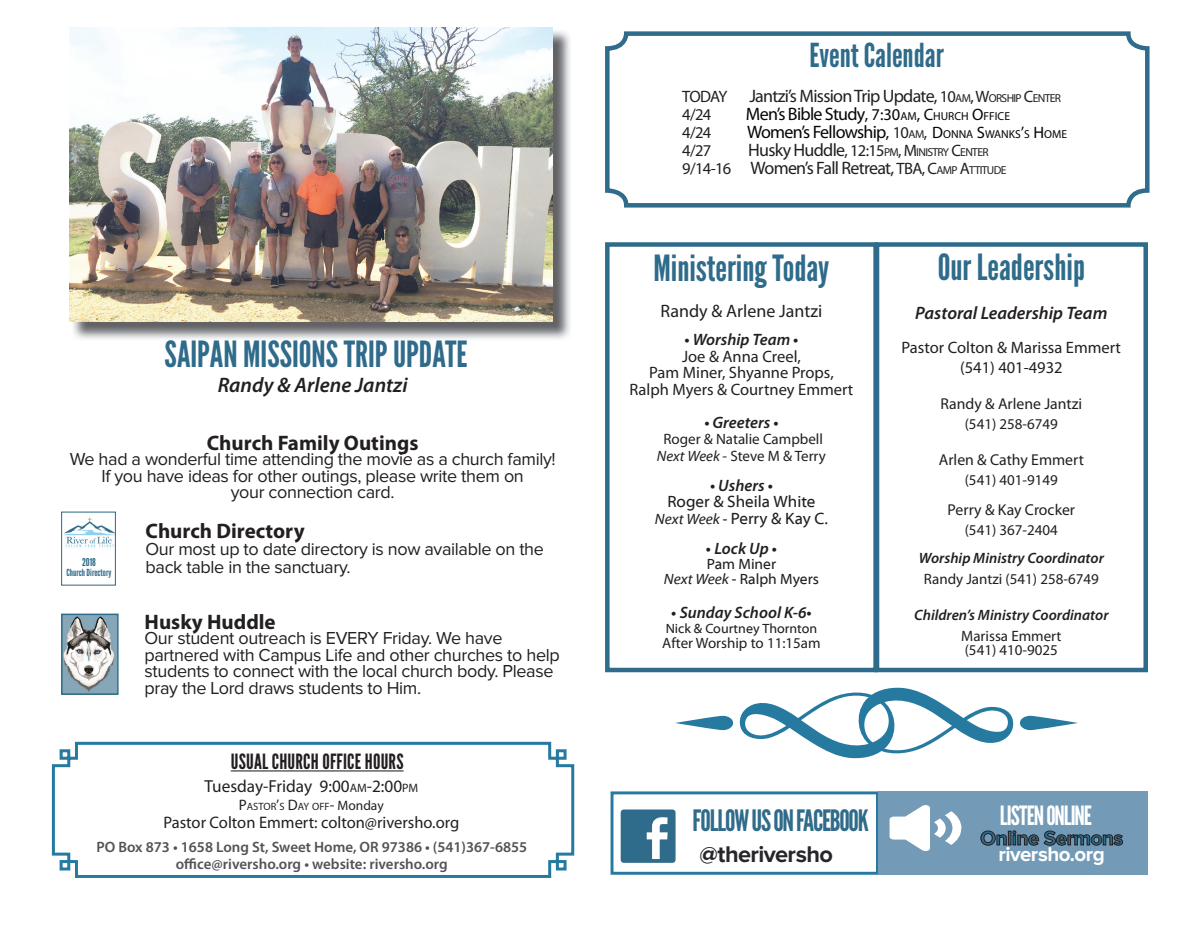
<style>
.page{position:relative;width:1202px;height:932px;background:#fff}
.page>*{position:absolute;margin:0;border:0;box-sizing:border-box;transform-origin:0 0}
.t1{font:36px "League Gothic";color:#2f6b8a}
.t2{font:33px "League Gothic";color:#2f6b8a}
.t3{font:29.4px "League Gothic";letter-spacing:-.04em;color:#2f6b8a}
.t4{font:26.4px "League Gothic";letter-spacing:-.04em;color:#fff}
.t5{font:700 23.55px "Proxima Nova";letter-spacing:-.025em;color:#26252c}
.t6{font:700 21px "Myriad Pro";color:#231f20}
.t7{font:21px "League Gothic";letter-spacing:.01em;color:#231f20}
.t8{font:italic 600 21px "Myriad Pro";color:#231f20}
.t9{font:700 20.55px "Proxima Nova";letter-spacing:-.025em;color:#2f6b8a}
.t10{font:700 20.55px "Proxima Nova";letter-spacing:-.025em;color:#fff}
.t11{font:18px/16.5px "Proxima Nova";letter-spacing:-.02em;color:#231f20}
.t12{font:18px "Myriad Pro";letter-spacing:-.04em;color:#231f20}
.t13{font:18px "Myriad Pro";letter-spacing:-.04em;color:#050503}
.t14{font:italic 600 18px "Myriad Pro";color:#231f20}
.t15{font:18px "Myriad Pro";color:#231f20}
.t16{font:17.4px "Myriad Pro";color:#231f20}
.t17{font:16.65px "Myriad Pro";color:#231f20}
.t18{font:16.5px/16.5px "Myriad Pro";color:#231f20;text-align:center}
.t19{font:italic 600 16.5px "Myriad Pro";color:#231f20}
.t20{font:16.5px/16.5px "Myriad Web Pro";color:#231f20;text-align:center}
.t21{font:16.5px "Myriad Pro";color:#231f20}
.t22{font:15.75px "Myriad Pro";color:#231f20}
.t23{font:15px/16.5px "Myriad Pro";color:#231f20;text-align:center}
.t24{font:600 15px/16.5px "Myriad Pro";color:#535355;text-align:center}
.t25{font:italic 600 15px "Myriad Pro";color:#231f20}
.t26{font:15px/15px "Myriad Web Pro";color:#231f20;text-align:center}
.t27{font:13.5px "Myriad Web Pro";color:#231f20}
.t28{font:11.55px "Myriad Pro";letter-spacing:-.055em;color:#231f20}
.t29{font:10.8px "League Gothic";color:#2f6b8a}
.t30{font:10.65px "Myriad Pro";color:#231f20}
.t31{font:9.75px "League Gothic";color:#2f6b8a}
.s1{font-size:12.15px}
.s2{font-size:15.15px}
.s3{font-size:13.65px}
.s4{font-size:16.5px}
.s5{font-size:11.55px}
.s6{font-size:16.5px;color:#231f20}
.s7{font-size:11.55px;color:#231f20}
.s8{font-size:18px}
.s9{font-style:normal}
.s10{font-style:italic}
.s11{font-style:italic;font-size:15px}
.s12{font-size:15px}
</style>
<div class="page">
<svg style="left:605px;top:31px;width:545px;height:177px"></svg>
<div style="left:605px;top:242px;width:273px;height:430px;border:4px solid #2f6b8a"></div>
<div style="left:874px;top:242px;width:274px;height:430px;border:4px solid #2f6b8a"></div>
<div style="left:610px;top:791px;width:269px;height:83px;border:3px solid #267aa0"></div>
<svg style="left:620px;top:809px;width:55px;height:53px;background:#53859e"></svg>
<div style="left:879px;top:791px;width:269px;height:83px;background:#739ab7"></div>
<svg style="left:889px;top:805px;width:72px;height:46px"></svg>
<svg style="left:980px;top:830px;width:143px;height:16px"></svg>
<img style="left:64px;top:616px;width:52px;height:76px">
<div style="left:61px;top:613px;width:58px;height:82px;border:2px solid #2f6b8a"></div>
<img style="left:64px;top:517px;width:50px;height:31px">
<div style="left:61px;top:511px;width:55px;height:74px;border:1px solid #2f6b8a"></div>
<img style="left:73px;top:29px;width:497px;height:310px">
<img style="left:70px;top:27px;width:482px;height:295px">
<svg style="left:628px;top:263px;width:495px;height:496px"></svg>
<svg style="left:51px;top:741px;width:524px;height:137px"></svg>
<hr style="left:231px;top:770px;width:172px;height:1px;background:#231f20">
<h1 class="t1" style="left:165px;top:333px;width:304px">SAIPAN MISSIONS TRIP UPDATE</h1>
<p class="t8" style="left:218px;top:371px;width:191px">Randy &amp; Arlene Jantzi</p>
<p class="t6" style="left:207px;top:429px;width:213px">Church Family Outings</p>
<p class="t11" style="left:70px;top:451px;width:487px;text-align:center">We had a wonderful time attending the movie as a church family!<br>If you have ideas for other outings, please write them on<br>your connection card.</p>
<p class="t29" style="left:82px;top:555px;width:15px">2018</p>
<p class="t31" style="left:66px;top:566px;width:47px">Church Directory</p>
<p class="t6" style="left:146px;top:517px;width:161px">Church Directory</p>
<p class="t11" style="left:146px;top:540px;width:400px;line-height:18px">Our most up to date directory is now available on the back table in the sanctuary.</p>
<p class="t6" style="left:145px;top:608px;width:133px">Husky Huddle</p>
<p class="t11" style="left:145px;top:630px;width:417px">Our student outreach is EVERY Friday. We have partnered with Campus Life and other churches to help students to connect with the local church body. Please pray the Lord draws students to Him.</p>
<p class="t7" style="left:231px;top:749px;width:174px">USUAL CHURCH OFFICE HOURS</p>
<p class="t16" style="left:204px;top:775px;width:215px">Tuesday-Friday 9:00<span class="s1">AM</span>-2:00<span class="s1">PM</span></p>
<p class="t30" style="left:239px;top:800px;width:146px"><span class="s2">P</span>ASTOR<span class="s2">’</span>S <span class="s2">D</span>AY OFF<span class="s2">-</span> <span class="s3">Monday</span></p>
<p class="t17" style="left:163px;top:812px;width:297px">Pastor Colton Emmert: colton@riversho.org</p>
<p class="t24" style="left:96px;top:838px;width:432px">PO Box 873 • 1658 Long St, Sweet Home, OR 97386 • (541)367-6855 office@riversho.org • website: riversho.org</p>
<h2 class="t2" style="left:809px;top:36px;width:136px">Event Calendar</h2>
<p class="t12" style="left:682px;top:84px;width:380px"><span class="s4">TODAY</span> Jantzi’s Mission Trip Update, <span class="s4">10</span><span class="s5">AM</span><span class="s4">, W</span><span class="s5">ORSHIP</span> <span class="s4">C</span><span class="s5">ENTER</span></p>
<p class="t21" style="left:682px;top:104px;width:31px">4/24</p>
<p class="t13" style="left:746px;top:102px;width:265px">Men’s Bible Study<span class="s4">,</span> <span class="s4">7:30</span><span class="s5">AM</span><span class="s4">, C</span><span class="s5">HURCH</span> <span class="s4">O</span><span class="s5">FFICE</span></p>
<p class="t21" style="left:682px;top:122px;width:31px">4/24</p>
<p class="t13" style="left:747px;top:120px;width:321px">Women’s Fellowship<span class="s4">,</span> <span class="s6">10</span><span class="s7">AM</span><span class="s6">,</span> <span class="s4">D</span><span class="s5">ONNA</span> <span class="s4">S</span><span class="s5">WANKS</span><span class="s4">’</span><span class="s5">S</span> <span class="s4">H</span><span class="s5">OME</span></p>
<p class="t21" style="left:682px;top:140px;width:31px">4/27</p>
<p class="t28" style="left:748px;top:145px;width:242px"><span class="s8">Husky Huddle</span><span class="s4">, 12:15</span>PM<span class="s4">, M</span>INISTRY <span class="s4">C</span>ENTER</p>
<p class="t12" style="left:682px;top:156px;width:326px"><span class="s4">9/14-16</span> Women’s Fall Retreat, <span class="s4">TBA, C</span><span class="s5">AMP</span> <span class="s4">A</span><span class="s5">TTITUDE</span></p>
<h1 class="t1" style="left:653px;top:247px;width:177px">Ministering Today</h1>
<p class="t15" style="left:660px;top:299px;width:163px">Randy &amp; Arlene Jantzi</p>
<p class="t19" style="left:684px;top:329px;width:115px">• Worship Team •</p>
<p class="t18" style="left:629px;top:348px;width:225px">Joe &amp; Anna Creel,<br>Pam Miner, Shyanne Props,<br>Ralph Myers &amp; Courtney Emmert</p>
<p class="t19" style="left:704px;top:412px;width:76px">• Greeters <span class="s9">•</span></p>
<p class="t23" style="left:657px;top:431px;width:170px">Roger &amp; Natalie Campbell<br><span class="s10">Next Week</span> - Steve M &amp; Terry</p>
<p class="t19" style="left:710px;top:475px;width:64px">• Ushers •</p>
<p class="t20" style="left:655px;top:494px;width:174px">Roger &amp; Sheila White<br><span class="s11">Next Week</span> <span class="s12">-</span> Perry &amp; Kay C.</p>
<p class="t19" style="left:706px;top:538px;width:73px"><span class="s9">•</span> Lock Up <span class="s9">•</span></p>
<p class="t26" style="left:664px;top:556px;width:156px">Pam Miner<br><span class="s10">Next Week</span> - Ralph Myers</p>
<p class="t19" style="left:671px;top:602px;width:142px"><span class="s9">•</span> Sunday School K-6•</p>
<p class="t27" style="left:665px;top:621px;width:153px">Nick &amp; Courtney Thornton</p>
<p class="t23" style="left:662px;top:635px;width:160px">After Worship to 11:15am</p>
<h1 class="t1" style="left:937px;top:246px;width:149px">Our Leadership</h1>
<p class="t14" style="left:915px;top:301px;width:194px">Pastoral Leadership Team</p>
<p class="t18" style="left:901px;top:336px;width:221px;line-height:20.2px">Pastor Colton &amp; Marissa Emmert (541) 401-4932</p>
<p class="t22" style="left:940px;top:394px;width:143px">Randy &amp; Arlene Jantzi</p>
<p class="t23" style="left:964px;top:415px;width:95px">(541) 258-6749</p>
<p class="t22" style="left:938px;top:450px;width:147px">Arlen &amp; Cathy Emmert</p>
<p class="t23" style="left:964px;top:472px;width:95px">(541) 401-9149</p>
<p class="t22" style="left:947px;top:500px;width:129px">Perry &amp; Kay Crocker</p>
<p class="t23" style="left:964px;top:521px;width:95px">(541) 367-2404</p>
<p class="t25" style="left:918px;top:549px;width:186px">Worship Ministry Coordinator</p>
<p class="t23" style="left:924px;top:571px;width:176px">Randy Jantzi (541) 258-6749</p>
<p class="t25" style="left:914px;top:606px;width:196px">Children’s Ministry Coordinator</p>
<p class="t23" style="left:961px;top:629px;width:102px;line-height:13.5px;text-align:left">Marissa Emmert (541) 410-9025</p>
<h3 class="t3" style="left:692px;top:803px;width:178px">FOLLOW US ON FACEBOOK</h3>
<h3 class="t5" style="left:699px;top:842px;width:135px">@theriversho</h3>
<h3 class="t4" style="left:999px;top:800px;width:93px">LISTEN ONLINE</h3>
<p class="t9" style="left:980px;top:828px;width:144px">Online Sermons</p>
<p class="t10" style="left:998px;top:844px;width:108px">riversho.org</p>
</div>
